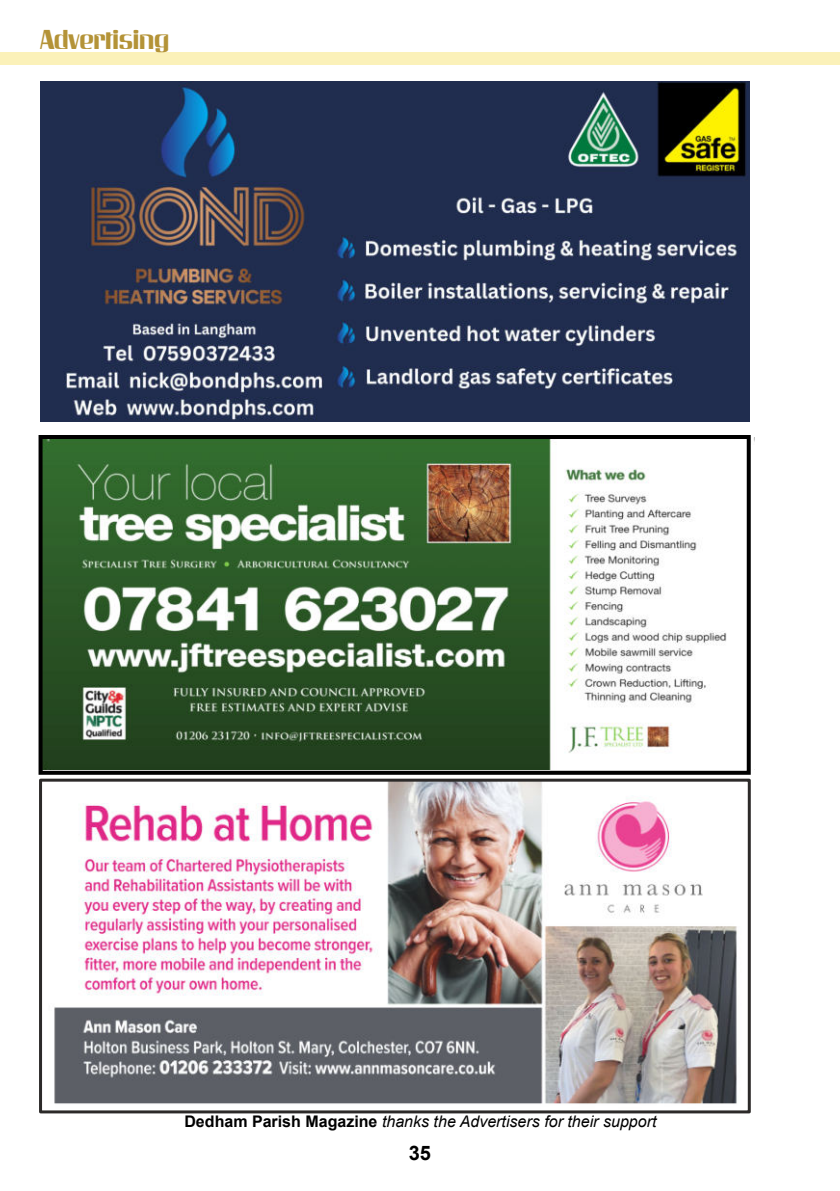
<style>
.page{position:relative;width:840px;height:1191px;background:#fff}
.page>*{position:absolute;margin:0;border:0;box-sizing:border-box;transform-origin:0 0}
.t1{font:26px "Invers SF";letter-spacing:-.01em;color:#b49337}
.t2{font:700 20px "Arial";color:#000}
.t3{font:italic 16px "Arial";color:#000}
.s1{font-weight:700;font-style:normal}
</style>
<div class="page">
<img style="left:54px;top:782px;width:683px;height:322px">
<div style="left:39px;top:778px;width:711px;height:335px;border:3px solid #2c2a29"></div>
<div style="left:0;top:52px;width:839px;height:12px;background:#fbf1b9"></div>
<img style="left:43px;top:437px;width:708px;height:333px">
<div style="left:38px;top:435px;width:712px;height:340px;border:4px solid #000"></div>
<img style="left:40px;top:82px;width:709px;height:340px">
<h1 class="t1" style="left:40px;top:18px;width:130px">Advertising</h1>
<p class="t3" style="left:184px;top:1111px;width:473px"><span class="s1">Dedham Parish Magazine</span> thanks the Advertisers for their support</p>
<p class="t2" style="left:408px;top:1139px;width:24px">35</p>
</div>
